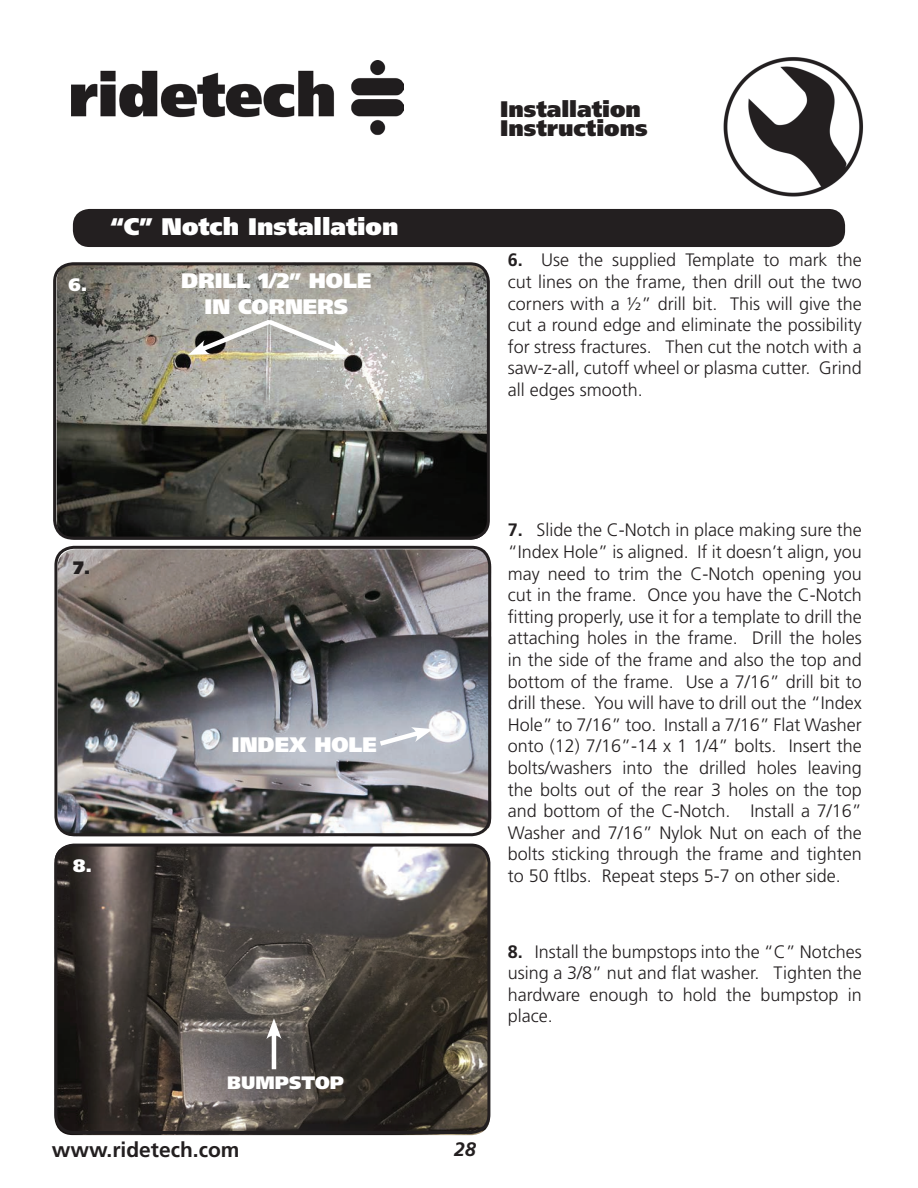
<style>
.page{position:relative;width:918px;height:1188px;background:#fff}
.page>*{position:absolute;margin:0;border:0;box-sizing:border-box;transform-origin:0 0}
.t1{font:900 24px "Frutiger";color:#fff}
.t2{font:900 22.5px/19.5px "Frutiger";color:#231f20}
.t3{font:900 21px/25.2px "Frutiger";color:#fff;text-align:center}
.t4{font:700 21px "Frutiger";color:#231f20}
.t5{font:italic 700 19.5px "Frutiger";color:#231f20}
.t6{font:300 18px/21.6px "Frutiger";color:#231f20;text-align:justify}
.t7{font:900 18px "Frutiger";color:#fff}
.t8{font:900 18px "Frutiger";color:#231f20}
.s1{font-weight:700}
</style>
<div class="page">
<img style="left:723px;top:57px;width:139px;height:140px">
<img style="left:72px;top:61px;width:331px;height:75px">
<img style="left:54px;top:845px;width:436px;height:290px;border-radius:18px">
<img style="left:57px;top:549px;width:434px;height:287px;border-radius:18px">
<div style="left:54px;top:546px;width:437px;height:290px;border:3px solid #231f20;border-radius:18px"></div>
<div style="left:73px;top:209px;width:772px;height:38px;background:#231f20;border-radius:17px"></div>
<div style="left:54px;top:844px;width:436px;height:290px;border:3px solid #231f20;border-radius:18px"></div>
<svg style="left:375px;top:727px;width:58px;height:22px"></svg>
<hr style="left:272px;top:1031px;width:4px;height:38px;background:#fff">
<svg style="left:266px;top:1018px;width:16px;height:21px"></svg>
<img style="left:57px;top:263px;width:431px;height:277px;border-radius:18px">
<div style="left:53px;top:262px;width:437px;height:278px;border:3px solid #231f20;border-radius:18px"></div>
<svg style="left:188px;top:316px;width:163px;height:40px;background:#b4b3ab"></svg>
<h1 class="t1" style="left:110px;top:217px;width:290px">“C” Notch Installation</h1>
<p class="t7" style="left:68px;top:277px;width:20px">6.</p>
<p class="t3" style="left:181px;top:270px;width:192px">DRILL 1/2” HOLE<br>IN CORNERS</p>
<p class="t2" style="left:500px;top:101px;width:149px">Installation<br>Instructions</p>
<p class="t6" style="left:508px;top:251px;width:356px"><span class="s1">6.</span> Use the supplied Template to mark the cut lines on the frame, then drill out the two corners with a ½” drill bit. This will give the cut a round edge and eliminate the possibility for stress fractures. Then cut the notch with a saw-z-all, cutoff wheel or plasma cutter. Grind all edges smooth.</p>
<p class="t8" style="left:73px;top:561px;width:19px">7.</p>
<p class="t7" style="left:73px;top:858px;width:20px">8.</p>
<p class="t3" style="left:232px;top:734px;width:147px">INDEX HOLE</p>
<p class="t7" style="left:227px;top:1075px;width:118px">BUMPSTOP</p>
<p class="t4" style="left:52px;top:1142px;width:189px">www.ridetech.com</p>
<p class="t5" style="left:454px;top:1142px;width:23px">28</p>
<p class="t6" style="left:508px;top:521px;width:356px"><span class="s1">7.</span> Slide the C-Notch in place making sure the “Index Hole” is aligned. If it doesn’t align, you may need to trim the C-Notch opening you cut in the frame. Once you have the C-Notch fitting properly, use it for a template to drill the attaching holes in the frame. Drill the holes in the side of the frame and also the top and bottom of the frame. Use a 7/16” drill bit to drill these. You will have to drill out the “Index Hole” to 7/16” too. Install a 7/16” Flat Washer onto (12) 7/16”-14 x 1 1/4” bolts. Insert the bolts/washers into the drilled holes leaving the bolts out of the rear 3 holes on the top and bottom of the C-Notch. Install a 7/16” Washer and 7/16” Nylok Nut on each of the bolts sticking through the frame and tighten to 50 ftlbs. Repeat steps 5-7 on other side.</p>
<p class="t6" style="left:508px;top:942px;width:356px"><span class="s1">8.</span> Install the bumpstops into the “C” Notches using a 3/8” nut and flat washer. Tighten the hardware enough to hold the bumpstop in place.</p>
</div>
